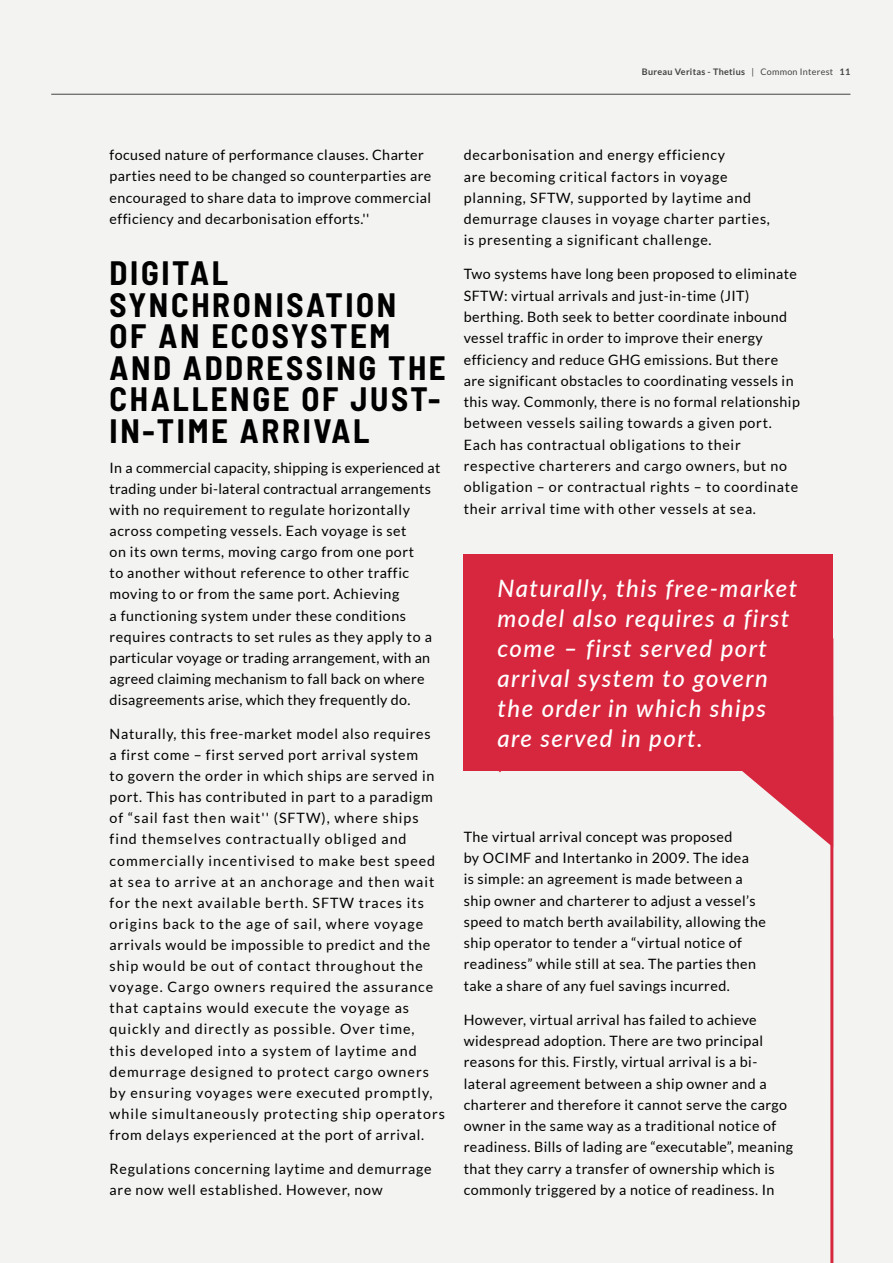
<style>
.page{position:relative;width:893px;height:1263px;background:#f3f3f2}
.page>*{position:absolute;margin:0;border:0;box-sizing:border-box;transform-origin:0 0}
.t1{font:700 semi-condensed 33px/31.7px "Barlow";letter-spacing:.08em;color:#000}
.Callouts{font:italic 500 24px/30px "Lato";letter-spacing:.06em;color:#fff}
.B_O_D_Y_main{font:14.25px/21.3px "Lato";letter-spacing:.04em;color:#000}
.B_O_D_Y_main-2{font:14.25px/21.1px "Lato";letter-spacing:.07em;color:#000}
.t2{font:700 9px "Lato";letter-spacing:.03em;color:#434342}
.s1{font-weight:400}
</style>
<div class="page">
<svg style="left:498px;top:638px;width:336px;height:625px"></svg>
<svg style="left:741px;top:771px;width:92px;height:76px"></svg>
<div style="left:464px;top:554px;width:369px;height:217px;background:#d7273e"></div>
<hr style="left:51px;top:94px;width:799px;height:1px;background:#434342">
<p class="t2" style="left:642px;top:67px;width:210px">Bureau Veritas - Thetius <span class="s1">| Common Interest</span> 11</p>
<p class="B_O_D_Y_main" style="left:110px;top:144px;width:323px">focused nature of performance clauses. Charter parties need to be changed so counterparties are encouraged to share data to improve commercial efficiency and decarbonisation efforts.''</p>
<p class="t1" style="left:110px;top:255px;width:338px">DIGITAL<br>SYNCHRONISATION<br>OF AN ECOSYSTEM<br>AND ADDRESSING THE<br>CHALLENGE OF JUST-<br>IN-TIME ARRIVAL</p>
<p class="B_O_D_Y_main" style="left:110px;top:457px;width:332px">In a commercial capacity, shipping is experienced at trading under bi-lateral contractual arrangements with no requirement to regulate horizontally across competing vessels. Each voyage is set<br>on its own terms, moving cargo from one port<br>to another without reference to other traffic moving to or from the same port. Achieving<br>a functioning system under these conditions requires contracts to set rules as they apply to a particular voyage or trading arrangement, with an agreed claiming mechanism to fall back on where disagreements arise, which they frequently do.</p>
<p class="B_O_D_Y_main-2" style="left:110px;top:723px;width:337px">Naturally, this free-market model also requires<br>a first come – first served port arrival system<br>to govern the order in which ships are served in port. This has contributed in part to a paradigm of “sail fast then wait'' (SFTW), where ships find themselves contractually obliged and commercially incentivised to make best speed at sea to arrive at an anchorage and then wait for the next available berth. SFTW traces its origins back to the age of sail, where voyage arrivals would be impossible to predict and the ship would be out of contact throughout the voyage. Cargo owners required the assurance that captains would execute the voyage as quickly and directly as possible. Over time,<br>this developed into a system of laytime and demurrage designed to protect cargo owners by ensuring voyages were executed promptly, while simultaneously protecting ship operators from delays experienced at the port of arrival.</p>
<p class="B_O_D_Y_main" style="left:110px;top:1158px;width:323px">Regulations concerning laytime and demurrage are now well established. However, now</p>
<p class="B_O_D_Y_main" style="left:464px;top:144px;width:308px">decarbonisation and energy efficiency<br>are becoming critical factors in voyage planning, SFTW, supported by laytime and demurrage clauses in voyage charter parties, is presenting a significant challenge.</p>
<p class="B_O_D_Y_main" style="left:464px;top:264px;width:338px">Two systems have long been proposed to eliminate SFTW: virtual arrivals and just-in-time (JIT) berthing. Both seek to better coordinate inbound vessel traffic in order to improve their energy efficiency and reduce GHG emissions. But there are significant obstacles to coordinating vessels in this way. Commonly, there is no formal relationship between vessels sailing towards a given port.<br>Each has contractual obligations to their respective charterers and cargo owners, but no obligation – or contractual rights – to coordinate their arrival time with other vessels at sea.</p>
<p class="Callouts" style="left:497px;top:572px;width:301px">Naturally, this free-market model also requires a first come – first served port arrival system to govern the order in which ships are served in port.</p>
<p class="B_O_D_Y_main" style="left:464px;top:826px;width:304px">The virtual arrival concept was proposed<br>by OCIMF and Intertanko in 2009. The idea<br>is simple: an agreement is made between a ship owner and charterer to adjust a vessel’s speed to match berth availability, allowing the ship operator to tender a “virtual notice of readiness” while still at sea. The parties then take a share of any fuel savings incurred.</p>
<p class="B_O_D_Y_main" style="left:464px;top:1009px;width:331px">However, virtual arrival has failed to achieve widespread adoption. There are two principal reasons for this. Firstly, virtual arrival is a bi&shy;lateral agreement between a ship owner and a charterer and therefore it cannot serve the cargo owner in the same way as a traditional notice of readiness. Bills of lading are “executable”, meaning that they carry a transfer of ownership which is commonly triggered by a notice of readiness. In</p>
</div>
